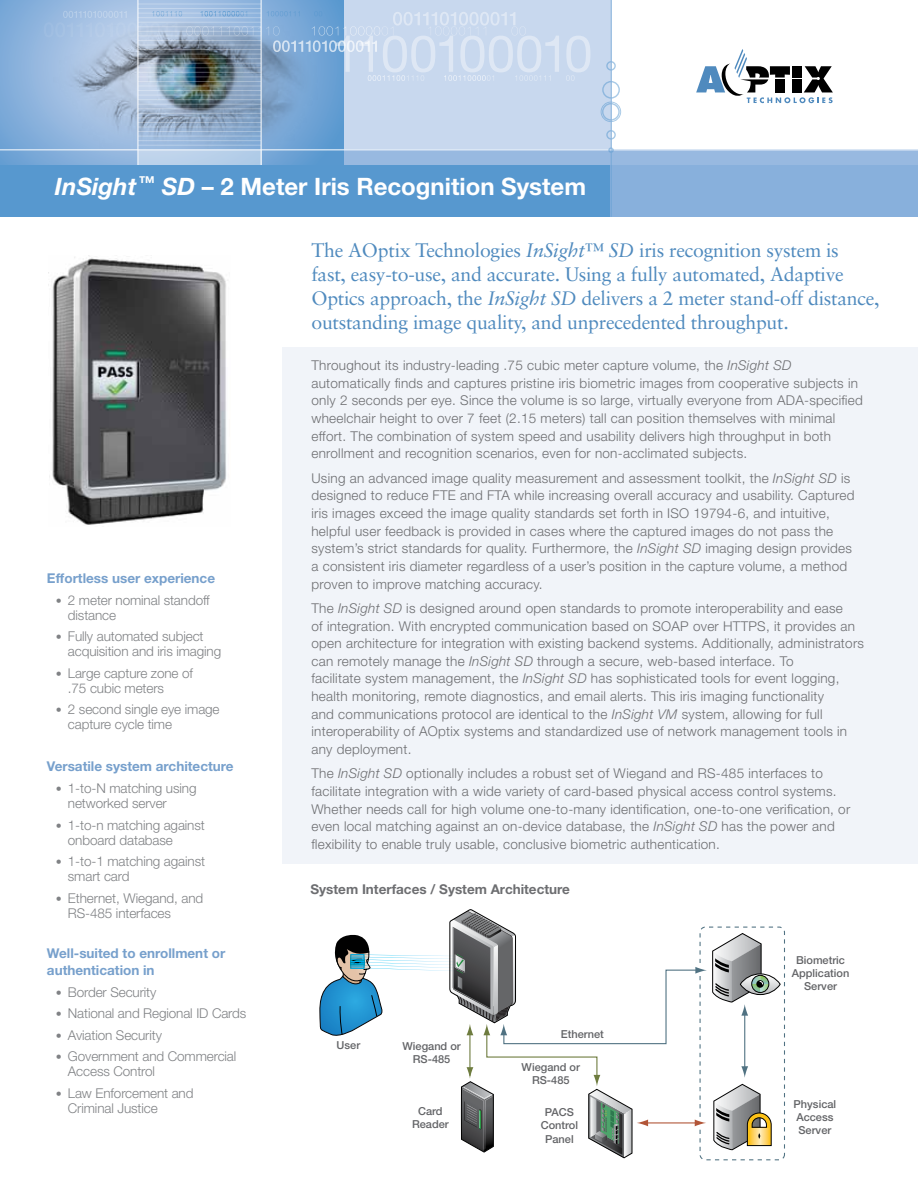
<style>
.page{position:relative;width:918px;height:1188px;background:#fff}
.page>*{position:absolute;margin:0;border:0;box-sizing:border-box;transform-origin:0 0}
.t1{font:700 24px "Helvetica Neue";color:#fff}
.t2{font:19.5px/24px "Sabon";letter-spacing:-.015em;color:#4f8abe}
.t3{font:300 13.5px/17.7px "Helvetica Neue";letter-spacing:.02em;color:#6d6e71}
.t4{font:300 13.5px/15px "Helvetica Neue";letter-spacing:-.01em;color:#808285}
.t5{font:700 13.5px/16.5px "Helvetica Neue";color:#77a0cc}
.t6{font:700 13.5px "Helvetica Neue";color:#6d6e71}
.t7{font:500 10.95px/13.2px "Helvetica Neue";color:#636467;text-align:center}
.s1{font-style:italic}
.s2{font-size:12px}
</style>
<div class="page">
<div style="left:138px;top:150px;width:780px;height:25px;background:#98b9e0"></div>
<svg style="left:0;top:0;width:918px;height:150px"></svg>
<div style="left:0;top:166px;width:644px;height:51px;background:#5798cf"></div>
<div style="left:611px;top:166px;width:307px;height:51px;background:#88b0dc"></div>
<svg style="left:566px;top:36px;width:24px;height:45px"></svg>
<svg style="left:44px;top:0;width:515px;height:166px"></svg>
<div style="left:602px;top:103px;width:18px;height:18px;border:1px solid #5798cf;border-radius:50%"></div>
<div style="left:601px;top:102px;width:20px;height:20px;border:1px solid #5798cf;border-radius:50%"></div>
<div style="left:606px;top:130px;width:10px;height:10px;border:1px solid #5798cf;border-radius:50%"></div>
<svg style="left:608px;top:147px;width:6px;height:6px"></svg>
<div style="left:602px;top:81px;width:18px;height:18px;border:1px solid #5798cf;border-radius:50%"></div>
<div style="left:606px;top:61px;width:10px;height:10px;border:1px solid #5798cf;border-radius:50%"></div>
<hr style="left:611px;top:0;width:1px;height:217px;background:#5798cf">
<svg style="left:696px;top:49px;width:137px;height:54px"></svg>
<img style="left:48px;top:255px;width:179px;height:270px">
<div style="left:282px;top:347px;width:636px;height:517px;background:#f1f4f9"></div>
<div style="left:700px;top:927px;width:85px;height:233px;border:1px dashed #507282;border-radius:5px"></div>
<svg style="left:319px;top:909px;width:461px;height:249px"></svg>
<h1 class="t1" style="left:55px;top:172px;width:533px"><span class="s1">InSight</span><sup>™</sup> <span class="s1">SD</span> – 2 Meter Iris Recognition System</h1>
<p class="t5" style="left:47px;top:569px;width:170px">Effortless user experience</p>
<p class="t4" style="left:68px;top:592px;width:143px;text-indent:-12px"><span class="s2">•</span> 2 meter nominal standoff distance</p>
<p class="t4" style="left:68px;top:629px;width:155px;text-indent:-12px"><span class="s2">•</span> Fully automated subject acquisition and iris imaging</p>
<p class="t4" style="left:68px;top:665px;width:127px;text-indent:-12px"><span class="s2">•</span> Large capture zone of .75 cubic meters</p>
<p class="t4" style="left:68px;top:702px;width:153px;text-indent:-12px"><span class="s2">•</span> 2 second single eye image capture cycle time</p>
<p class="t5" style="left:47px;top:757px;width:188px">Versatile system architecture</p>
<p class="t4" style="left:68px;top:781px;width:130px;text-indent:-12px"><span class="s2">•</span> 1-to-N matching using networked server</p>
<p class="t4" style="left:68px;top:817px;width:138px;text-indent:-12px"><span class="s2">•</span> 1-to-n matching against onboard database</p>
<p class="t4" style="left:68px;top:854px;width:139px;text-indent:-12px"><span class="s2">•</span> 1-to-1 matching against smart card</p>
<p class="t4" style="left:68px;top:890px;width:137px;text-indent:-12px"><span class="s2">•</span> Ethernet, Wiegand, and<br>RS-485 interfaces</p>
<p class="t5" style="left:47px;top:945px;width:180px">Well-suited to enrollment or authentication in</p>
<p class="t4" style="left:56px;top:984px;width:102px"><span class="s2">•</span> Border Security</p>
<p class="t4" style="left:56px;top:1006px;width:192px"><span class="s2">•</span> National and Regional ID Cards</p>
<p class="t4" style="left:56px;top:1027px;width:108px"><span class="s2">•</span> Aviation Security</p>
<p class="t4" style="left:68px;top:1049px;width:170px;text-indent:-12px"><span class="s2">•</span> Government and Commercial<br>Access Control</p>
<p class="t4" style="left:68px;top:1085px;width:127px;text-indent:-12px"><span class="s2">•</span> Law Enforcement and<br>Criminal Justice</p>
<p class="t2" style="left:311px;top:238px;width:570px">The AOptix Technologies <span class="s1">InSight™ SD</span> iris recognition system is<br>fast, easy-to-use, and accurate. Using a fully automated, Adaptive Optics approach, the <span class="s1">InSight SD</span> delivers a 2 meter stand-off distance, outstanding image quality, and unprecedented throughput.</p>
<p class="t3" style="left:311px;top:356px;width:553px">Throughout its industry-leading .75 cubic meter capture volume, the <span class="s1">InSight SD </span>automatically finds and captures pristine iris biometric images from cooperative subjects in only 2 seconds per eye. Since the volume is so large, virtually everyone from ADA-specified wheelchair height to over 7 feet (2.15 meters) tall can position themselves with minimal effort. The combination of system speed and usability delivers high throughput in both enrollment and recognition scenarios, even for non-acclimated subjects.</p>
<p class="t3" style="left:311px;top:469px;width:545px">Using an advanced image quality measurement and assessment toolkit, the <span class="s1">InSight SD</span> is designed to reduce FTE and FTA while increasing overall accuracy and usability. Captured iris images exceed the image quality standards set forth in ISO 19794-6, and intuitive, helpful user feedback is provided in cases where the captured images do not pass the system’s strict standards for quality. Furthermore, the <span class="s1">InSight SD</span> imaging design provides a consistent iris diameter regardless of a user’s position in the capture volume, a method proven to improve matching accuracy.</p>
<p class="t3" style="left:311px;top:599px;width:554px">The <span class="s1">InSight SD</span> is designed around open standards to promote interoperability and ease<br>of integration. With encrypted communication based on SOAP over HTTPS, it provides an open architecture for integration with existing backend systems. Additionally, administrators can remotely manage the <span class="s1">InSight SD</span> through a secure, web-based interface. To<br>facilitate system management, the <span class="s1">InSight SD</span> has sophisticated tools for event logging, health monitoring, remote diagnostics, and email alerts. This iris imaging functionality<br>and communications protocol are identical to the <span class="s1">InSight VM</span> system, allowing for full interoperability of AOptix systems and standardized use of network management tools in any deployment.</p>
<p class="t3" style="left:311px;top:764px;width:540px">The <span class="s1">InSight SD</span> optionally includes a robust set of Wiegand and RS-485 interfaces to facilitate integration with a wide variety of card-based physical access control systems.<br>Whether needs call for high volume one-to-many identification, one-to-one verification, or even local matching against an on-device database, the <span class="s1">InSight SD</span> has the power and flexibility to enable truly usable, conclusive biometric authentication.</p>
<p class="t6" style="left:310px;top:881px;width:261px">System Interfaces / System Architecture</p>
<p class="t7" style="left:337px;top:1039px;width:25px">User</p>
<p class="t7" style="left:403px;top:1039px;width:60px">Wiegand or<br>RS-485</p>
<p class="t7" style="left:561px;top:1027px;width:45px">Ethernet</p>
<p class="t7" style="left:522px;top:1060px;width:60px">Wiegand or<br>RS-485</p>
<p class="t7" style="left:792px;top:953px;width:59px">Biometric<br>Application<br>Server</p>
<p class="t7" style="left:412px;top:1104px;width:38px">Card<br>Reader</p>
<p class="t7" style="left:794px;top:1097px;width:44px;text-align:left">Physical<br>Access<br>Server</p>
<p class="t7" style="left:541px;top:1106px;width:39px">PACS<br>Control<br>Panel</p>
</div>
